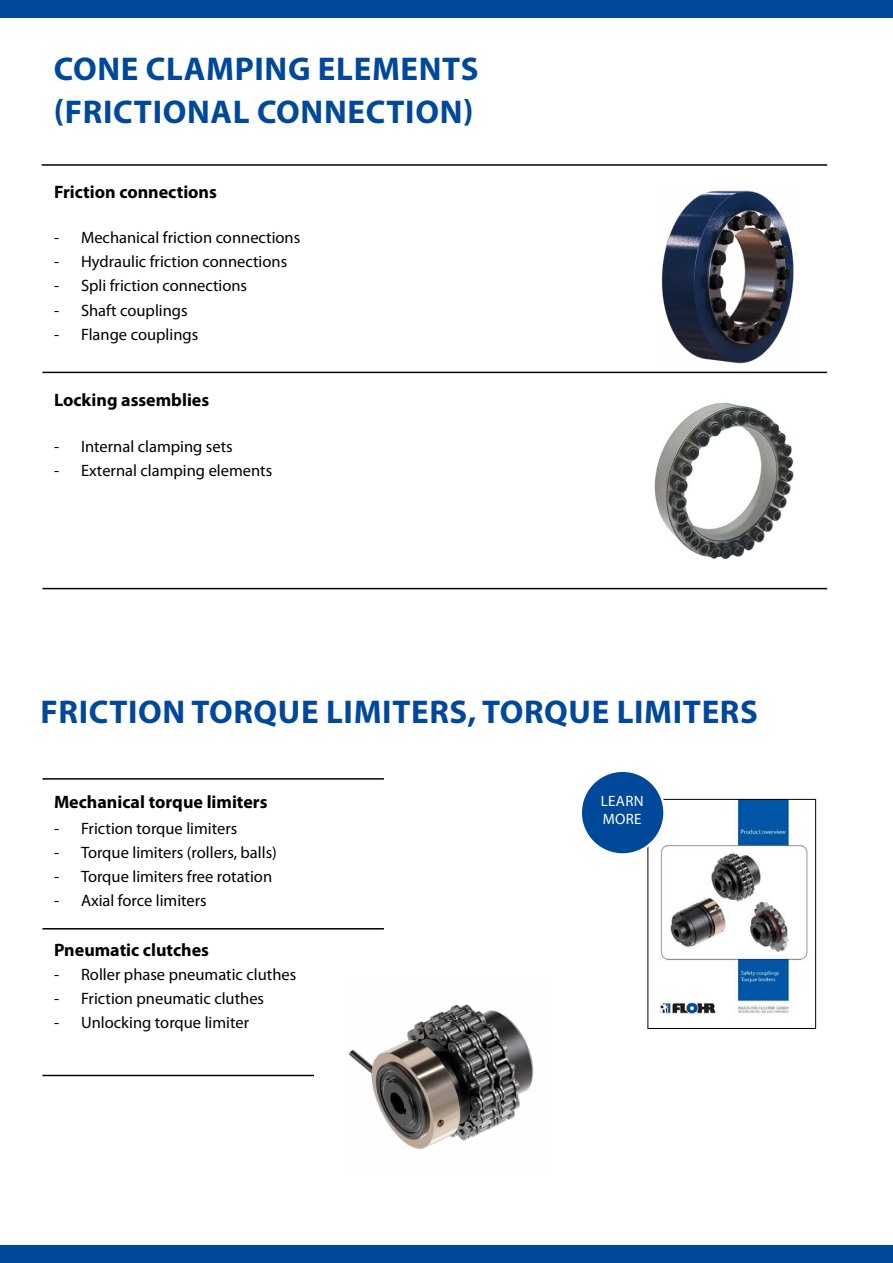
<style>
.page{position:relative;width:893px;height:1263px;background:#fff}
.page>*{position:absolute;margin:0;border:0;box-sizing:border-box;transform-origin:0 0}
.t1{font:700 33px/43.2px "Myriad Pro";letter-spacing:.02em;color:#00489a}
.t2{font:700 18px "Myriad Pro";color:#000}
.t3{font:16.5px "Myriad Pro";color:#000}
.t4{font:15px/18px "Myriad Pro";letter-spacing:.02em;color:#fff}
</style>
<div class="page">
<hr style="left:42px;top:164px;width:785px;height:2px;background:#000">
<hr style="left:42px;top:372px;width:785px;height:1px;background:#000">
<hr style="left:42px;top:588px;width:785px;height:1px;background:#000">
<img style="left:654px;top:402px;width:140px;height:157px">
<img style="left:661px;top:190px;width:133px;height:174px">
<div style="left:0;top:0;width:893px;height:17px;background:#00489a"></div>
<div style="left:0;top:1246px;width:893px;height:17px;background:#00489a"></div>
<hr style="left:42px;top:928px;width:342px;height:1px;background:#000">
<hr style="left:42px;top:1075px;width:272px;height:1px;background:#000">
<hr style="left:42px;top:778px;width:342px;height:2px;background:#000">
<img style="left:349px;top:1004px;width:185px;height:145px">
<img style="left:660px;top:801px;width:148px;height:213px">
<div style="left:648px;top:799px;width:168px;height:230px;border:1px solid #000"></div>
<div style="left:581px;top:771px;width:83px;height:83px;background:#00489a;border-radius:50%"></div>
<div style="left:580px;top:770px;width:85px;height:85px;border:2px solid #fff;border-radius:50%"></div>
<h1 class="t1" style="left:54px;top:46px;width:426px">CONE CLAMPING ELEMENTS (FRICTIONAL CONNECTION)</h1>
<p class="t2" style="left:54px;top:180px;width:165px">Friction connections</p>
<p class="t3" style="left:54px;top:228px;width:248px">- Mechanical friction connections</p>
<p class="t3" style="left:54px;top:252px;width:235px">- Hydraulic friction connections</p>
<p class="t3" style="left:54px;top:276px;width:195px">- Spli friction connections</p>
<p class="t3" style="left:54px;top:300px;width:135px">- Shaft couplings</p>
<p class="t3" style="left:54px;top:324px;width:146px">- Flange couplings</p>
<p class="t2" style="left:54px;top:388px;width:157px">Locking assemblies</p>
<p class="t3" style="left:54px;top:436px;width:180px">- Internal clamping sets</p>
<p class="t3" style="left:54px;top:460px;width:220px">- External clamping elements</p>
<h1 class="t1" style="left:40px;top:690px;width:719px">FRICTION TORQUE LIMITERS, TORQUE LIMITERS</h1>
<p class="t2" style="left:54px;top:790px;width:215px">Mechanical torque limiters</p>
<p class="t3" style="left:54px;top:818px;width:185px">- Friction torque limiters</p>
<p class="t3" style="left:54px;top:842px;width:224px">- Torque limiters (rollers, balls)</p>
<p class="t3" style="left:54px;top:866px;width:220px">- Torque limiters free rotation</p>
<p class="t3" style="left:54px;top:890px;width:154px">- Axial force limiters</p>
<p class="t2" style="left:54px;top:938px;width:157px">Pneumatic clutches</p>
<p class="t3" style="left:54px;top:964px;width:244px">- Roller phase pneumatic cluthes</p>
<p class="t3" style="left:54px;top:988px;width:212px">- Friction pneumatic cluthes</p>
<p class="t3" style="left:54px;top:1012px;width:197px">- Unlocking torque limiter</p>
<p class="t4" style="left:601px;top:792px;width:44px">LEARN<br>MORE</p>
</div>
